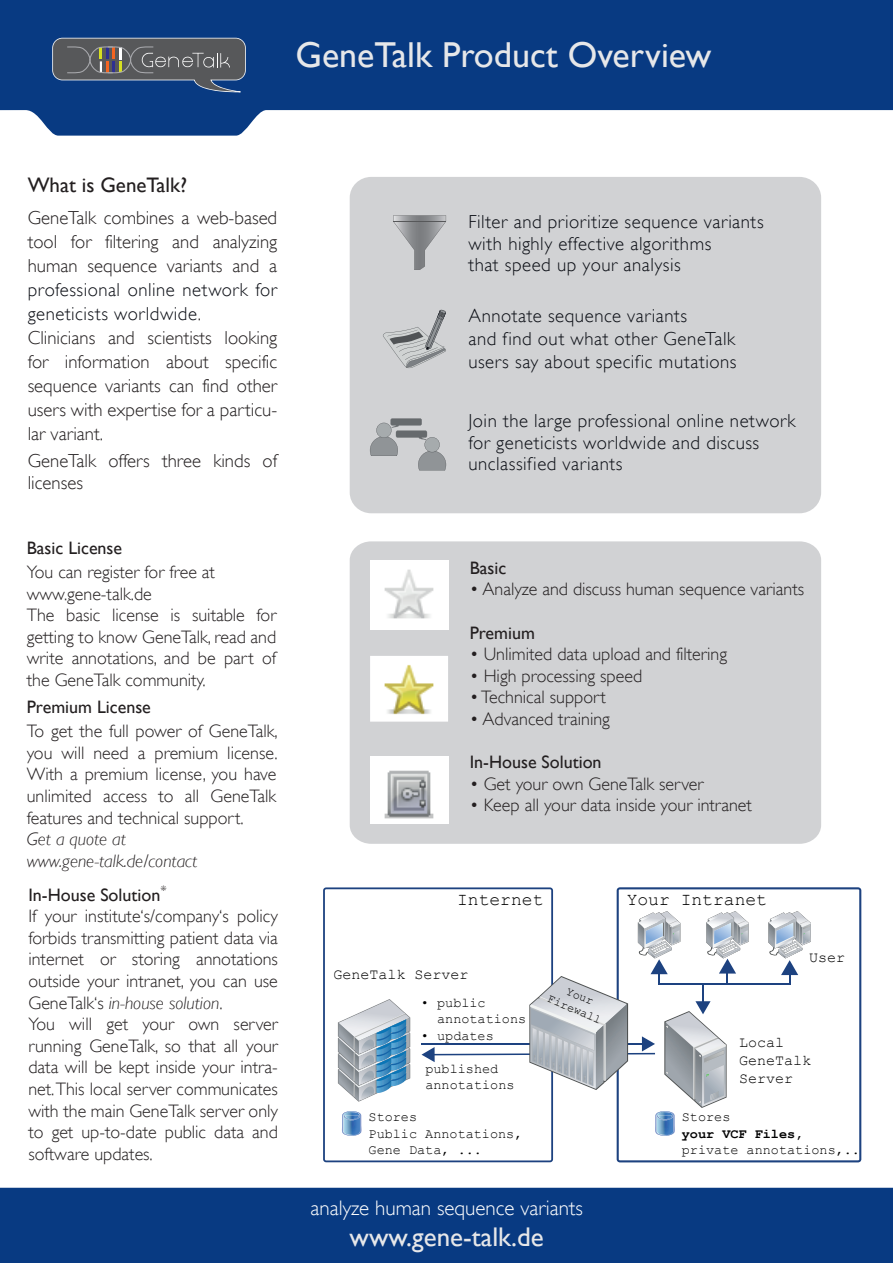
<style>
.page{position:relative;width:893px;height:1263px;background:#fff}
.page>*{position:absolute;margin:0;border:0;box-sizing:border-box;transform-origin:0 0}
.t1{font:36px "Gill Sans";color:#e6e7e9}
.t2{font:27px "Gill Sans";color:#e6e7e9}
.t3{font:300 21px "Gill Sans";color:#fff}
.t4{font:21px "Gill Sans";color:#231f20}
.t5{font:300 18.75px/24px "Gill Sans";color:#231f20}
.t6{font:300 18.75px/21.5px "Gill Sans";letter-spacing:.03em;color:#0a0d14}
.t7{font:300 18px/21.6px "Gill Sans";color:#231f20}
.t8{font:18px "Gill Sans";color:#231f20}
.t9{font:italic 300 18px/21.6px "Gill Sans";color:#231f20}
.t10{font:18px "Courier New";color:#000001}
.t11{font:15px/18px "Courier New";color:#000001}
.t12{font:13.5px/16.2px "Courier New";color:#000001}
.t13{font:700 13.5px "Courier New";color:#000001}
.t14{font:11.85px/14.2px "Courier New";color:#000001;text-align:center}
.s1{color:#0a0d14}
.s2{font-weight:400}
.s3{font-style:italic}
</style>
<div class="page">
<svg style="left:0;top:0;width:893px;height:136px;fill:#083a82"></svg>
<svg style="left:52px;top:38px;width:194px;height:55px;background:#525c6d"></svg>
<div style="left:0;top:1188px;width:893px;height:75px;background:#083a82"></div>
<div style="left:350px;top:541px;width:471px;height:303px;background:#d1d2d4"></div>
<div style="left:350px;top:177px;width:471px;height:336px;background:#d1d2d4;border-radius:21px"></div>
<svg style="left:370px;top:418px;width:76px;height:52px"></svg>
<svg style="left:383px;top:310px;width:63px;height:58px"></svg>
<svg style="left:393px;top:215px;width:53px;height:55px"></svg>
<hr style="left:393px;top:221px;width:53px;height:1px;background:#57585a">
<svg style="left:617px;top:887px;width:244px;height:275px"></svg>
<svg style="left:323px;top:887px;width:230px;height:275px"></svg>
<svg style="left:421px;top:911px;width:328px;height:225px"></svg>
<img style="left:370px;top:560px;width:78px;height:69px">
<img style="left:370px;top:656px;width:78px;height:66px">
<img style="left:370px;top:756px;width:78px;height:67px">
<h1 class="t1" style="left:295px;top:34px;width:418px">GeneTalk Product Overview</h1>
<p class="t4" style="left:28px;top:173px;width:161px">What is GeneTalk?</p>
<p class="t5" style="left:28px;top:206px;width:251px;text-align:justify">GeneTalk combines a web-based tool for filtering and analyzing human sequence variants and a</p>
<p class="t5" style="left:28px;top:278px;width:251px"><span class="s1">professional online network for geneticists worldwide</span>.<br>Clinicians and scientists looking for information about specific sequence variants can find other users with expertise for a particu&shy;lar variant.</p>
<p class="t5" style="left:28px;top:449px;width:251px;line-height:22.5px">GeneTalk offers three kinds of licenses</p>
<p class="t8" style="left:27px;top:537px;width:97px">Basic License</p>
<p class="t7" style="left:27px;top:561px;width:251px">You can register for free at www.gene-talk.de<br>The basic license is suitable for getting to know GeneTalk, read and write annotations, and be part of the GeneTalk community.</p>
<p class="t8" style="left:27px;top:696px;width:126px">Premium License</p>
<p class="t7" style="left:27px;top:720px;width:252px;text-align:justify">To get the full power of GeneTalk, you will need a premium license.<br>With a premium license, you have unlimited access to all GeneTalk features and technical support.</p>
<p class="t9" style="left:27px;top:828px;width:172px">Get a quote at www.gene-talk.de/contact</p>
<p class="t7" style="left:28px;top:884px;width:251px"><span class="s2">In-House Solution</span><sup>*<br></sup>If your institute‘s/company‘s policy forbids transmitting patient data via internet or storing annotations outside your intranet, you can use<br>GeneTalk‘s <span class="s3">in-house solution</span>.<br>You will get your own server running GeneTalk, so that all your data will be kept inside your intra&shy;net. This local server communicates with the main GeneTalk server only to get up-to-date public data and software updates.</p>
<p class="t6" style="left:468px;top:211px;width:297px">Filter and prioritize sequence variants with highly effective algorithms<br>that speed up your analysis</p>
<p class="t6" style="left:468px;top:304px;width:270px;line-height:23.2px">Annotate sequence variants<br>and find out what other GeneTalk users say about specific mutations</p>
<p class="t6" style="left:468px;top:410px;width:329px">Join the large professional online network for geneticists worldwide and discuss unclassified variants</p>
<p class="t8" style="left:470px;top:557px;width:38px">Basic</p>
<p class="t7" style="left:470px;top:579px;width:336px">• Analyze and discuss human sequence variants</p>
<p class="t8" style="left:470px;top:622px;width:67px">Premium</p>
<p class="t7" style="left:470px;top:643px;width:259px">• Unlimited data upload and filtering</p>
<p class="t7" style="left:470px;top:665px;width:174px">• High processing speed</p>
<p class="t7" style="left:470px;top:687px;width:138px">• Technical support</p>
<p class="t7" style="left:470px;top:708px;width:142px">• Advanced training</p>
<p class="t8" style="left:470px;top:751px;width:133px">In-House Solution</p>
<p class="t7" style="left:470px;top:773px;width:235px">• Get your own GeneTalk server</p>
<p class="t7" style="left:470px;top:795px;width:284px">• Keep all your data inside your intranet</p>
<p class="t10" style="left:457px;top:888px;width:88px">Internet</p>
<p class="t10" style="left:627px;top:888px;width:142px">Your Intranet</p>
<p class="t11" style="left:333px;top:965px;width:136px">GeneTalk Server</p>
<p class="t11" style="left:809px;top:947px;width:37px">User</p>
<p class="t12" style="left:437px;top:994px;width:91px;text-indent:-16px">• public annotations</p>
<p class="t12" style="left:421px;top:1027px;width:74px">• updates</p>
<p class="t12" style="left:425px;top:1060px;width:91px">published annotations</p>
<p class="t14" style="left:557px;top:978px;width:58px;rotate:23deg">Your<br>Firewall</p>
<p class="t11" style="left:739px;top:1033px;width:74px">Local<br>GeneTalk<br>Server</p>
<p class="t12" style="left:369px;top:1108px;width:155px">Stores<br>Public Annotations,<br>Gene Data, ...</p>
<p class="t12" style="left:682px;top:1108px;width:50px">Stores</p>
<p class="t13" style="left:682px;top:1125px;width:123px">your VCF Files,</p>
<p class="t12" style="left:682px;top:1141px;width:180px">private annotations,..</p>
<p class="t3" style="left:310px;top:1196px;width:274px">analyze human sequence variants</p>
<h2 class="t2" style="left:350px;top:1221px;width:196px">www.gene-talk.de</h2>
</div>
